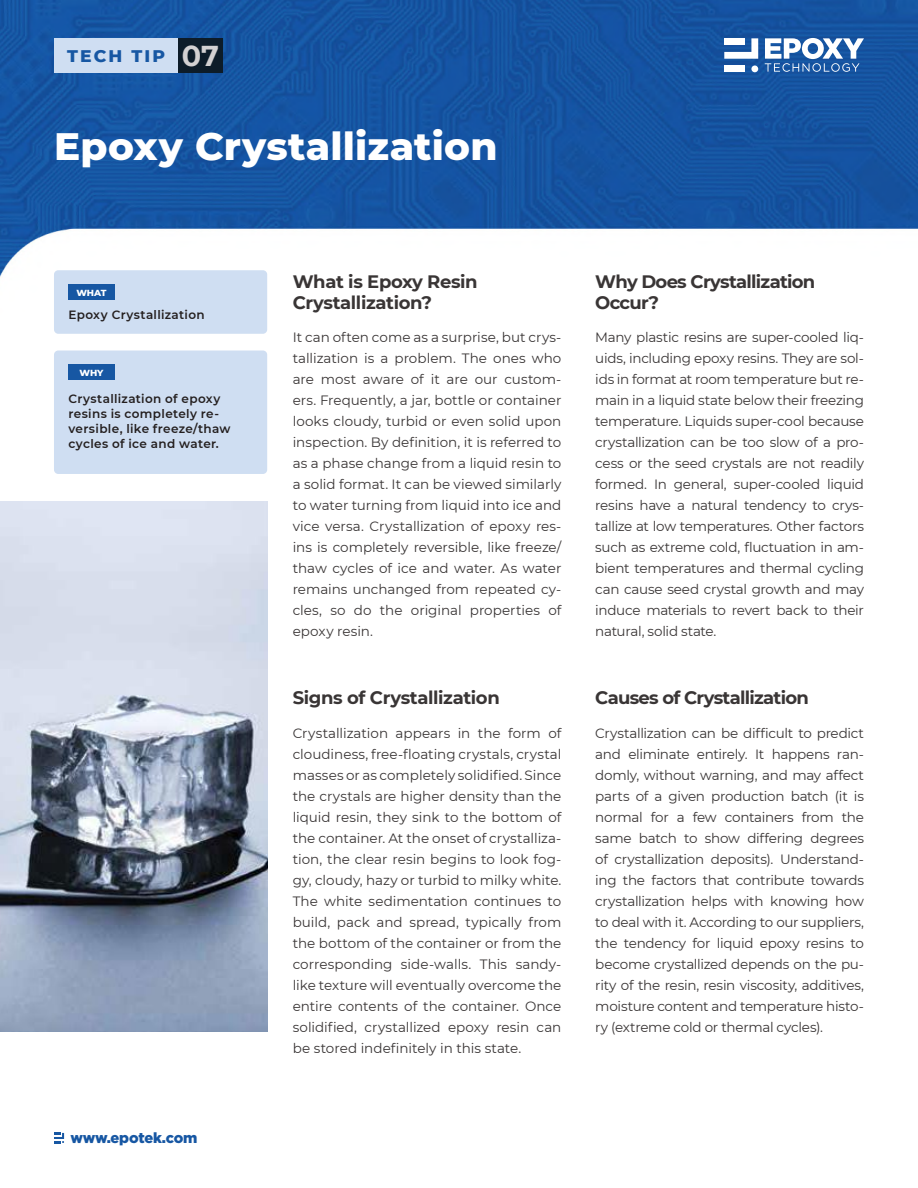
<style>
.page{position:relative;width:918px;height:1188px;background:#fff}
.page>*{position:absolute;margin:0;border:0;box-sizing:border-box;transform-origin:0 0}
.t1{font:800 39px "Montserrat";letter-spacing:.005em;color:#fff}
.t2{font:700 18px/21px "Montserrat";letter-spacing:-.03em;color:#393535}
.t3{font:800 17.25px "Montserrat";letter-spacing:.12em;color:#1757a3}
.t4{font:900 14.7px "Gotham";letter-spacing:-.015em;color:#1757a3}
.t5{font:13.5px/21px "Montserrat";letter-spacing:-.01em;color:#393535;text-align:justify}
.t6{font:600 12px/15px "Montserrat";letter-spacing:.03em;color:#241f1f}
.t7{font:800 9px "Montserrat";letter-spacing:-.015em;color:#fff}
.s1{font-weight:700;font-size:28.65px;color:#d3d1d2}
</style>
<div class="page">
<img style="left:0;top:0;width:918px;height:1144px">
<svg style="left:765px;top:38px;width:99px;height:34px"></svg>
<div style="left:724px;top:65px;width:21px;height:7px;background:#fff"></div>
<svg style="left:724px;top:38px;width:34px;height:21px"></svg>
<div style="left:751px;top:65px;width:7px;height:7px;background:#fff;border-radius:50%"></div>
<svg style="left:54px;top:1133px;width:10px;height:10px"></svg>
<img style="left:0;top:502px;width:267px;height:530px">
<div style="left:54px;top:38px;width:124px;height:34px;background:#cfdef2"></div>
<div style="left:178px;top:38px;width:44px;height:34px;background:#0d1c29"></div>
<div style="left:54px;top:351px;width:213px;height:123px;background:#cfdef2;border-radius:4px"></div>
<div style="left:54px;top:270px;width:213px;height:64px;background:#cfdef2;border-radius:4px"></div>
<div style="left:68px;top:284px;width:47px;height:15px;background:#1757a3"></div>
<div style="left:68px;top:364px;width:47px;height:16px;background:#1757a3"></div>
<p class="t3" style="left:67px;top:43px;width:153px">TECH TIP <span class="s1">07</span></p>
<h1 class="t1" style="left:54px;top:117px;width:445px">Epoxy Crystallization</h1>
<p class="t7" style="left:76px;top:286px;width:32px">WHAT</p>
<p class="t6" style="left:68px;top:306px;width:138px">Epoxy Crystallization</p>
<p class="t7" style="left:80px;top:366px;width:26px">WHY</p>
<p class="t6" style="left:68px;top:391px;width:164px">Crystallization of epoxy resins is completely re&shy;versible, like freeze/thaw cycles of ice and water.</p>
<p class="t4" style="left:70px;top:1128px;width:128px">www.epotek.com</p>
<h2 class="t2" style="left:293px;top:270px;width:187px">What is Epoxy Resin<br>Crystallization?</h2>
<p class="t5" style="left:293px;top:327px;width:270px">It can often come as a surprise, but crys&shy;tallization is a problem. The ones who are most aware of it are our custom&shy;ers. Frequently, a jar, bottle or container looks cloudy, turbid or even solid upon inspection. By definition, it is referred to as a phase change from a liquid resin to a solid format. It can be viewed similarly to water turning from liquid into ice and vice versa. Crystallization of epoxy res&shy;ins is completely reversible, like freeze/ thaw cycles of ice and water. As water remains unchanged from repeated cy&shy;cles, so do the original properties of epoxy resin.</p>
<h2 class="t2" style="left:293px;top:686px;width:209px">Signs of Crystallization</h2>
<p class="t5" style="left:293px;top:722px;width:270px">Crystallization appears in the form of cloudiness, free-floating crystals, crystal masses or as completely solidified. Since the crystals are higher density than the liquid resin, they sink to the bottom of the container. At the onset of crystalliza&shy;tion, the clear resin begins to look fog&shy;gy, cloudy, hazy or turbid to milky white.<br>The white sedimentation continues to build, pack and spread, typically from the bottom of the container or from the corresponding side-walls. This sandy&shy;like texture will eventually overcome the entire contents of the container. Once solidified, crystallized epoxy resin can be stored indefinitely in this state.</p>
<h2 class="t2" style="left:595px;top:270px;width:222px">Why Does Crystallization<br>Occur?</h2>
<p class="t5" style="left:595px;top:327px;width:270px">Many plastic resins are super-cooled liq&shy;uids, including epoxy resins. They are sol&shy;ids in format at room temperature but re&shy;main in a liquid state below their freezing temperature. Liquids super-cool because crystallization can be too slow of a pro&shy;cess or the seed crystals are not readily formed. In general, super-cooled liquid resins have a natural tendency to crys&shy;tallize at low temperatures. Other factors such as extreme cold, fluctuation in am&shy;bient temperatures and thermal cycling can cause seed crystal growth and may induce materials to revert back to their natural, solid state.</p>
<h2 class="t2" style="left:595px;top:686px;width:215px">Causes of Crystallization</h2>
<p class="t5" style="left:595px;top:722px;width:270px">Crystallization can be difficult to predict and eliminate entirely. It happens ran&shy;domly, without warning, and may affect parts of a given production batch (it is normal for a few containers from the same batch to show differing degrees of crystallization deposits). Understand&shy;ing the factors that contribute towards crystallization helps with knowing how to deal with it. According to our suppliers, the tendency for liquid epoxy resins to become crystallized depends on the pu&shy;rity of the resin, resin viscosity, additives, moisture content and temperature histo&shy;ry (extreme cold or thermal cycles).</p>
</div>
